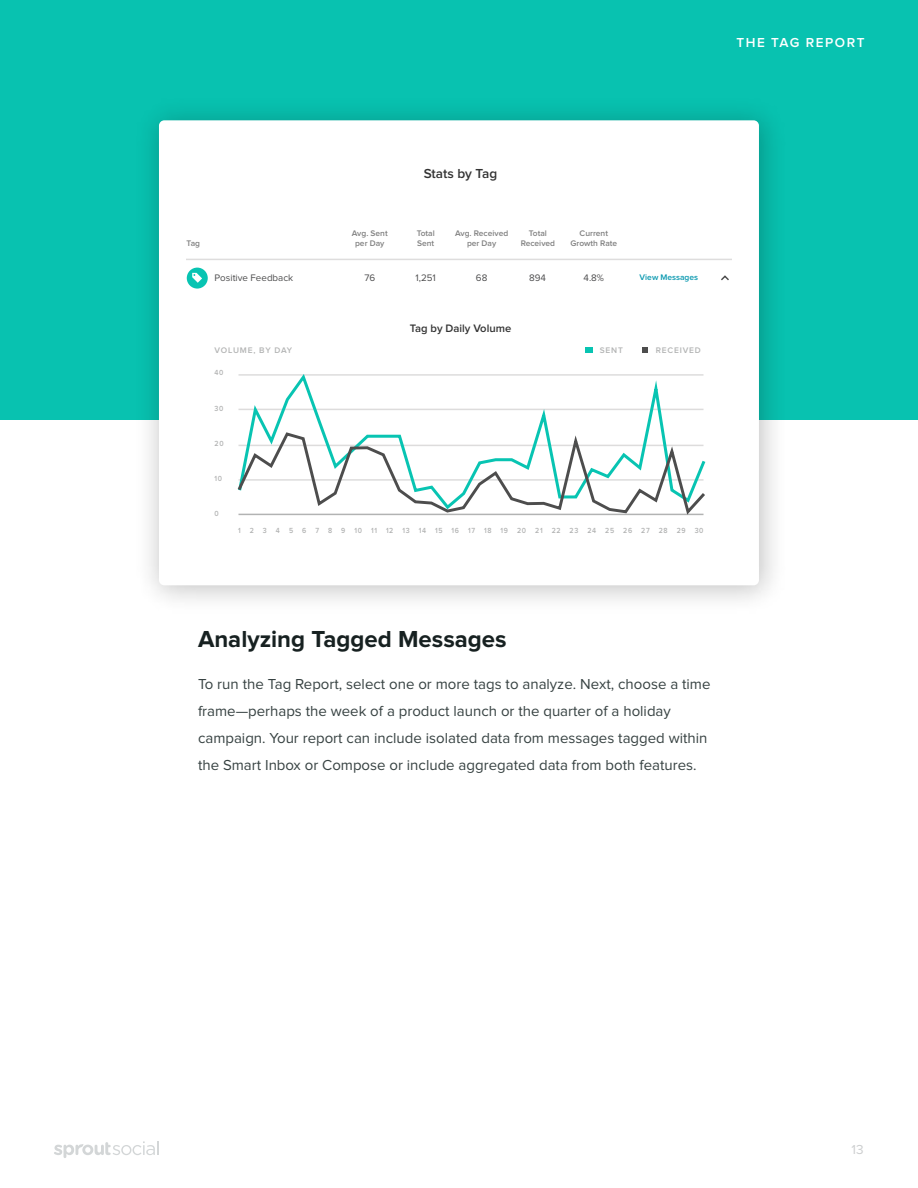
<style>
.page{position:relative;width:918px;height:1188px;background:#fff}
.page>*{position:absolute;margin:0;border:0;box-sizing:border-box;transform-origin:0 0}
.t1{font:700 24px "Proxima Nova";color:#172121}
.t2{font:15px/27px "Proxima Nova";color:#374242}
.t3{font:600 13.5px "Proxima Nova";letter-spacing:.115em;color:#fff}
.t4{font:600 13.5px "Proxima Nova";color:#333}
.t5{font:13.5px "Proxima Nova";color:#cccecf}
.t6{font:600 11.25px "Proxima Nova";color:#333}
.t7{font:9.75px "Proxima Nova";color:#4d4d4e}
.t8{font:600 8.4px/10.1px "Proxima Nova";color:#808080;text-align:center}
.t9{font:600 8.4px "Proxima Nova";letter-spacing:.075em;color:#b3b4b4}
.t10{font:600 8.4px "Proxima Nova";letter-spacing:.1em;color:#b3b4b4}
.t11{font:600 8.4px "Proxima Nova";color:#0898af}
.t12{font:600 7.65px "Proxima Nova";letter-spacing:.1em;color:#b2b3b3;scale:.9 1}
</style>
<div class="page">
<div style="left:0;top:0;width:918px;height:420px;background:#08c2b0"></div>
<svg style="left:54px;top:1141px;width:105px;height:17px"></svg>
<img style="left:149px;top:113px;width:625px;height:488px">
<div style="left:159px;top:120px;width:600px;height:465px;background:#fff;border-radius:5px"></div>
<hr style="left:186px;top:259px;width:546px;height:1px;background:#dedddd">
<div style="left:187px;top:268px;width:21px;height:21px;background:#08c4b2;border-radius:50%"></div>
<svg style="left:721px;top:275px;width:8px;height:6px"></svg>
<svg style="left:238px;top:374px;width:466px;height:56px"></svg>
<div style="left:585px;top:347px;width:7px;height:6px;background:#08c4b2"></div>
<svg style="left:642px;top:347px;width:6px;height:6px"></svg>
<svg style="left:237px;top:430px;width:469px;height:86px"></svg>
<svg style="left:192px;top:273px;width:10px;height:10px"></svg>
<p class="t3" style="left:737px;top:36px;width:129px">THE TAG REPORT</p>
<p class="t4" style="left:424px;top:167px;width:75px">Stats by Tag</p>
<p class="t8" style="left:187px;top:238px;width:15px">Tag</p>
<p class="t7" style="left:215px;top:273px;width:80px">Positive Feedback</p>
<p class="t8" style="left:352px;top:229px;width:37px">Avg. Sent per Day</p>
<p class="t7" style="left:364px;top:273px;width:12px">76</p>
<p class="t8" style="left:417px;top:229px;width:19px;text-align:left">Total<br>Sent</p>
<p class="t8" style="left:455px;top:229px;width:55px">Avg. Received per Day</p>
<p class="t8" style="left:521px;top:229px;width:36px">Total<br>Received</p>
<p class="t8" style="left:571px;top:228px;width:48px">Current<br>Growth Rate</p>
<p class="t7" style="left:416px;top:273px;width:22px">1,251</p>
<p class="t7" style="left:529px;top:273px;width:18px">894</p>
<p class="t7" style="left:476px;top:273px;width:13px">68</p>
<p class="t7" style="left:584px;top:273px;width:22px">4.8%</p>
<p class="t11" style="left:640px;top:274px;width:60px">View Messages</p>
<p class="t9" style="left:215px;top:346px;width:79px">VOLUME, BY DAY</p>
<p class="t12" style="left:215px;top:369px;width:11px">40</p>
<p class="t12" style="left:215px;top:405px;width:11px">30</p>
<p class="t12" style="left:215px;top:440px;width:12px">20</p>
<p class="t12" style="left:215px;top:475px;width:10px">10</p>
<p class="t12" style="left:215px;top:510px;width:6px">0</p>
<p class="t6" style="left:410px;top:323px;width:103px">Tag by Daily Volume</p>
<p class="t10" style="left:600px;top:346px;width:25px">SENT</p>
<p class="t10" style="left:656px;top:346px;width:47px">RECEIVED</p>
<p class="t12" style="left:238px;top:527px;width:519px">1 2 3 4 5 6 7 8 9 10 11 12 13 14 15 16 17 18 19 20 21 22 23 24 25 26 27 28 29 30</p>
<h1 class="t1" style="left:198px;top:628px;width:310px">Analyzing Tagged Messages</h1>
<p class="t2" style="left:198px;top:671px;width:514px">To run the Tag Report, select one or more tags to analyze. Next, choose a time frame—perhaps the week of a product launch or the quarter of a holiday campaign. Your report can include isolated data from messages tagged within the Smart Inbox or Compose or include aggregated data from both features.</p>
<p class="t5" style="left:851px;top:1143px;width:14px">13</p>
</div>
